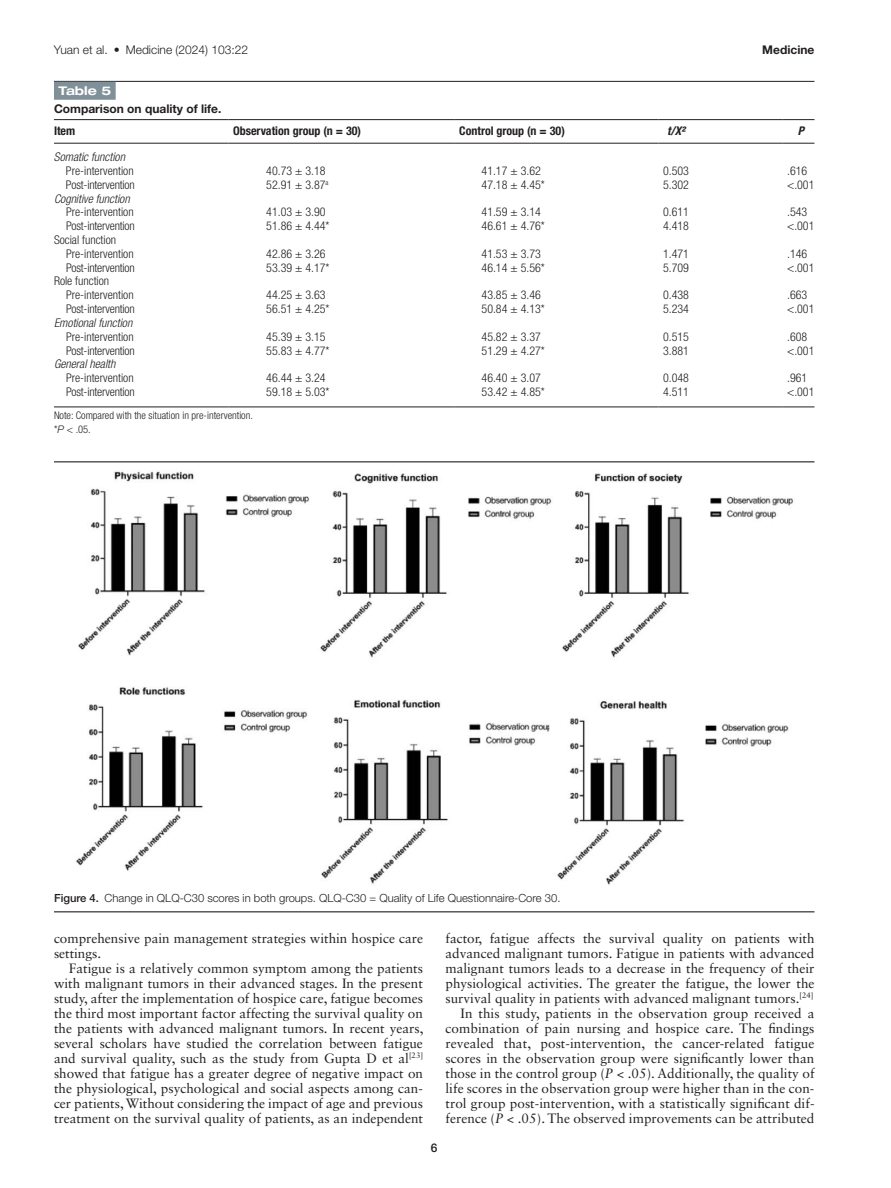
<style>
.page{position:relative;width:891px;height:1188px;background:#fff}
.page>*{position:absolute;margin:0;border:0;box-sizing:border-box;transform-origin:0 0}
.t1{font:13.5px/15px "Sabon LT Std";letter-spacing:.005em;color:#231f20}
.t2{font:300 condensed 12px/13.8px "Helvetica Neue LT Std";color:#231f20}
.t3{font:italic 300 condensed 12px "Helvetica Neue LT Std";color:#231f20}
.t4{font:700 condensed 12px "Helvetica Neue LT Std";color:#231f20}
.t5{font:700 12px "Helvetica Neue LT Std";color:#231f20}
.t6{font:300 12px "Helvetica Neue LT Std";color:#231f20}
.t7{font:700 expanded 12px "Helvetica Neue LT Std";color:#fff}
.t8{font:italic 700 condensed 12px "Helvetica Neue LT Std";color:#231f20}
.t9{font:500 12px "Helvetica Neue LT Std";color:#231f20}
.t10{font:300 11.25px "Helvetica Neue LT Std";color:#231f20}
.t11{font:300 condensed 10.5px/13.5px "Helvetica Neue LT Std";color:#231f20}
.s1{font-style:italic;font-stretch:normal}
.s2{font-weight:500}
.s3{font-style:italic}
</style>
<div class="page">
<hr style="left:54px;top:81px;width:760px;height:1px;background:#231f20">
<div style="left:54px;top:82px;width:62px;height:18px;background:#7f9098"></div>
<hr style="left:54px;top:119px;width:175px;height:1px;background:#231f20">
<hr style="left:54px;top:143px;width:175px;height:1px;background:#231f20">
<hr style="left:229px;top:119px;width:226px;height:1px;background:#231f20">
<hr style="left:229px;top:143px;width:226px;height:1px;background:#231f20">
<hr style="left:455px;top:119px;width:204px;height:1px;background:#231f20">
<hr style="left:455px;top:143px;width:204px;height:1px;background:#231f20">
<hr style="left:659px;top:119px;width:124px;height:1px;background:#231f20">
<hr style="left:659px;top:143px;width:124px;height:1px;background:#231f20">
<hr style="left:783px;top:119px;width:32px;height:1px;background:#231f20">
<hr style="left:783px;top:143px;width:32px;height:1px;background:#231f20">
<hr style="left:54px;top:407px;width:175px;height:1px;background:#231f20">
<hr style="left:229px;top:407px;width:226px;height:1px;background:#231f20">
<hr style="left:455px;top:407px;width:204px;height:1px;background:#231f20">
<hr style="left:659px;top:407px;width:124px;height:1px;background:#231f20">
<hr style="left:783px;top:407px;width:32px;height:1px;background:#231f20">
<img style="left:76px;top:471px;width:717px;height:414px">
<hr style="left:54px;top:461px;width:760px;height:1px;background:#231f20">
<hr style="left:54px;top:911px;width:760px;height:1px;background:#231f20">
<p class="t6" style="left:54px;top:42px;width:196px">Yuan et al. • Medicine (2024) 103:22</p>
<p class="t5" style="left:762px;top:42px;width:54px">Medicine</p>
<p class="t7" style="left:58px;top:83px;width:54px">Table 5</p>
<p class="t5" style="left:54px;top:102px;width:169px">Comparison on quality of life.</p>
<p class="t4" style="left:54px;top:124px;width:23px">Item</p>
<p class="t4" style="left:233px;top:124px;width:130px">Observation group (n = 30)</p>
<p class="t4" style="left:459px;top:124px;width:107px">Control group (n = 30)</p>
<p class="t8" style="left:667px;top:124px;width:19px">t/X²</p>
<p class="t8" style="left:798px;top:124px;width:8px">P</p>
<p class="t3" style="left:54px;top:150px;width:73px">Somatic function</p>
<p class="t2" style="left:66px;top:164px;width:69px">Pre-intervention</p>
<p class="t2" style="left:266px;top:164px;width:61px">40.73 ± 3.18</p>
<p class="t2" style="left:482px;top:164px;width:61px">41.17 ± 3.62</p>
<p class="t2" style="left:663px;top:164px;width:27px">0.503</p>
<p class="t2" style="left:787px;top:164px;width:22px">.616</p>
<p class="t2" style="left:66px;top:178px;width:70px">Post-intervention</p>
<p class="t2" style="left:266px;top:178px;width:64px">52.91 ± 3.87<sup>a</sup></p>
<p class="t2" style="left:482px;top:178px;width:65px">47.18 ± 4.45*</p>
<p class="t2" style="left:663px;top:178px;width:27px">5.302</p>
<p class="t2" style="left:787px;top:178px;width:29px">&lt;.001</p>
<p class="t3" style="left:54px;top:191px;width:77px">Cognitive function</p>
<p class="t2" style="left:66px;top:205px;width:69px">Pre-intervention</p>
<p class="t2" style="left:266px;top:205px;width:61px">41.03 ± 3.90</p>
<p class="t2" style="left:482px;top:205px;width:61px">41.59 ± 3.14</p>
<p class="t2" style="left:663px;top:205px;width:27px">0.611</p>
<p class="t2" style="left:787px;top:205px;width:22px">.543</p>
<p class="t2" style="left:66px;top:219px;width:70px">Post-intervention</p>
<p class="t2" style="left:266px;top:219px;width:65px">51.86 ± 4.44*</p>
<p class="t2" style="left:482px;top:219px;width:65px">46.61 ± 4.76*</p>
<p class="t2" style="left:663px;top:219px;width:27px">4.418</p>
<p class="t2" style="left:787px;top:219px;width:29px">&lt;.001</p>
<p class="t2" style="left:66px;top:233px;width:69px;text-indent:-12px">Social function<br>Pre-intervention</p>
<p class="t2" style="left:266px;top:247px;width:61px">42.86 ± 3.26</p>
<p class="t2" style="left:482px;top:247px;width:61px">41.53 ± 3.73</p>
<p class="t2" style="left:663px;top:247px;width:27px">1.471</p>
<p class="t2" style="left:787px;top:247px;width:22px">.146</p>
<p class="t2" style="left:66px;top:260px;width:70px">Post-intervention</p>
<p class="t2" style="left:266px;top:260px;width:65px">53.39 ± 4.17*</p>
<p class="t2" style="left:482px;top:260px;width:65px">46.14 ± 5.56*</p>
<p class="t2" style="left:663px;top:260px;width:27px">5.709</p>
<p class="t2" style="left:787px;top:260px;width:29px">&lt;.001</p>
<p class="t2" style="left:66px;top:274px;width:69px;text-indent:-12px">Role function<br>Pre-intervention</p>
<p class="t2" style="left:266px;top:288px;width:61px">44.25 ± 3.63</p>
<p class="t2" style="left:482px;top:288px;width:61px">43.85 ± 3.46</p>
<p class="t2" style="left:663px;top:288px;width:27px">0.438</p>
<p class="t2" style="left:787px;top:288px;width:22px">.663</p>
<p class="t2" style="left:66px;top:302px;width:70px">Post-intervention</p>
<p class="t2" style="left:266px;top:302px;width:65px">56.51 ± 4.25*</p>
<p class="t2" style="left:482px;top:302px;width:65px">50.84 ± 4.13*</p>
<p class="t2" style="left:663px;top:302px;width:27px">5.234</p>
<p class="t2" style="left:787px;top:302px;width:29px">&lt;.001</p>
<p class="t3" style="left:54px;top:316px;width:80px">Emotional function</p>
<p class="t2" style="left:66px;top:329px;width:69px">Pre-intervention</p>
<p class="t2" style="left:266px;top:329px;width:61px">45.39 ± 3.15</p>
<p class="t2" style="left:482px;top:329px;width:61px">45.82 ± 3.37</p>
<p class="t2" style="left:663px;top:329px;width:27px">0.515</p>
<p class="t2" style="left:787px;top:329px;width:22px">.608</p>
<p class="t2" style="left:66px;top:343px;width:70px">Post-intervention</p>
<p class="t2" style="left:266px;top:343px;width:65px">55.83 ± 4.77*</p>
<p class="t2" style="left:482px;top:343px;width:65px">51.29 ± 4.27*</p>
<p class="t2" style="left:663px;top:343px;width:27px">3.881</p>
<p class="t2" style="left:787px;top:343px;width:29px">&lt;.001</p>
<p class="t3" style="left:54px;top:357px;width:63px">General health</p>
<p class="t2" style="left:66px;top:371px;width:69px">Pre-intervention</p>
<p class="t2" style="left:266px;top:371px;width:61px">46.44 ± 3.24</p>
<p class="t2" style="left:482px;top:371px;width:61px">46.40 ± 3.07</p>
<p class="t2" style="left:663px;top:371px;width:27px">0.048</p>
<p class="t2" style="left:787px;top:371px;width:22px">.961</p>
<p class="t2" style="left:66px;top:385px;width:70px">Post-intervention</p>
<p class="t2" style="left:266px;top:385px;width:65px">59.18 ± 5.03*</p>
<p class="t2" style="left:482px;top:385px;width:65px">53.42 ± 4.85*</p>
<p class="t2" style="left:663px;top:385px;width:27px">4.511</p>
<p class="t2" style="left:787px;top:385px;width:29px">&lt;.001</p>
<p class="t11" style="left:54px;top:409px;width:200px">Note: Compared with the situation in pre-intervention. *<span class="s1">P</span> &lt; .05.</p>
<p class="t10" style="left:54px;top:891px;width:508px"><span class="s2">Figure 4.</span> Change in QLQ-C30 scores in both groups. QLQ-C30 = Quality of Life Questionnaire-Core 30.</p>
<p class="t1" style="left:54px;top:930px;width:371px">comprehensive pain management strategies within hospice care settings.</p>
<p class="t1" style="left:54px;top:960px;width:371px;text-align:justify;text-indent:15px">Fatigue is a relatively common symptom among the patients with malignant tumors in their advanced stages. In the present study, after the implementation of hospice care, fatigue becomes the third most important factor affecting the survival quality on the patients with advanced malignant tumors. In recent years, several scholars have studied the correlation between fatigue and survival quality, such as the study from Gupta D et al<sup>[23] </sup>showed that fatigue has a greater degree of negative impact on the physiological, psychological and social aspects among can&shy;cer patients, Without considering the impact of age and previous treatment on the survival quality of patients, as an independent</p>
<p class="t9" style="left:431px;top:1140px;width:8px">6</p>
<p class="t1" style="left:446px;top:930px;width:371px;text-align:right">factor, fatigue affects the survival quality on patients with advanced malignant tumors. Fatigue in patients with advanced malignant tumors leads to a decrease in the frequency of their physiological activities. The greater the fatigue, the lower the survival quality in patients with advanced malignant tumors.<sup>[24] </sup>In this study, patients in the observation group received a combination of pain nursing and hospice care. The findings revealed that, post-intervention, the cancer-related fatigue scores in the observation group were significantly lower than those in the control group (<span class="s3">P</span> &lt; .05). Additionally, the quality of life scores in the observation group were higher than in the con&shy;trol group post-intervention, with a statistically significant dif&shy;ference (<span class="s3">P</span> &lt; .05). The observed improvements can be attributed</p>
</div>
